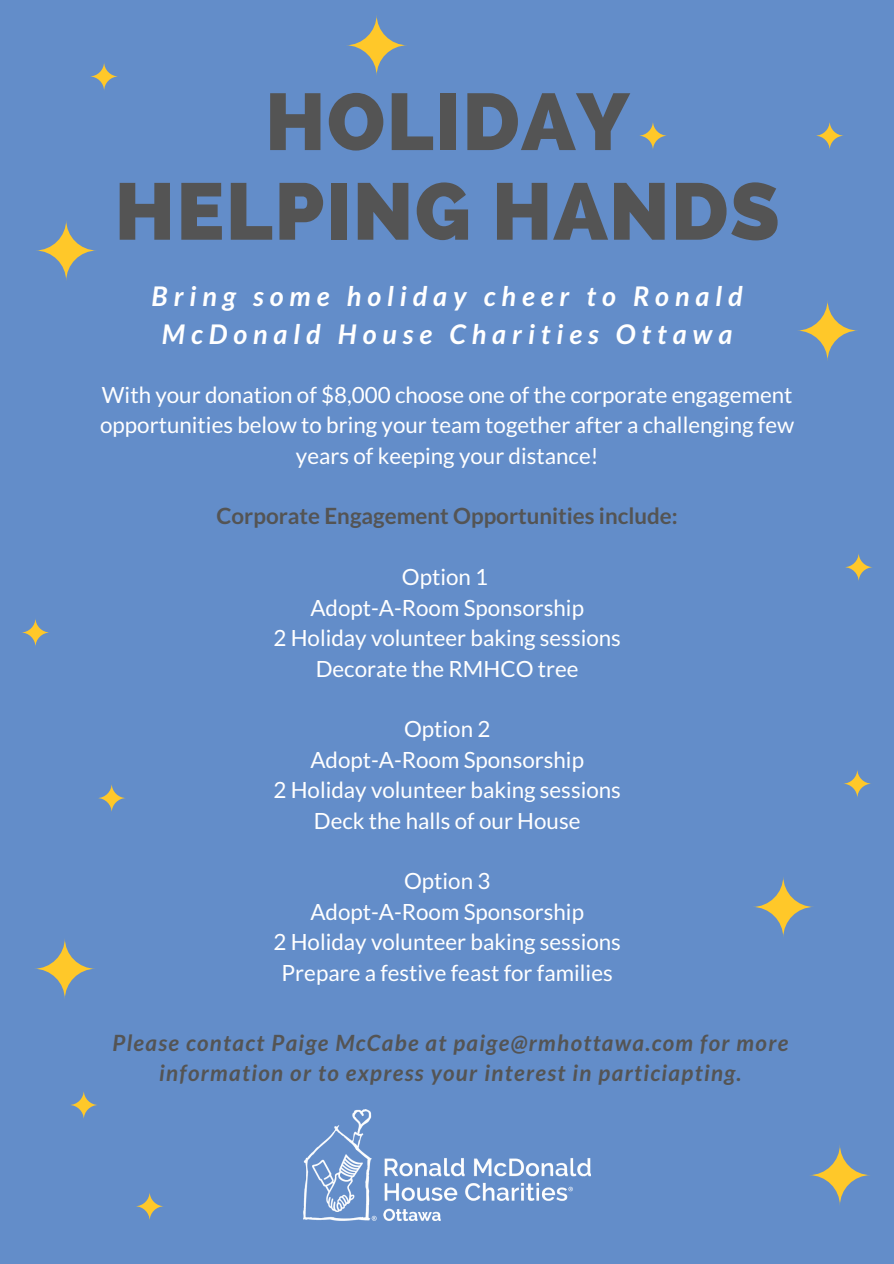
<style>
.page{position:relative;width:894px;height:1264px;background:#fff}
.page>*{position:absolute;margin:0;border:0;box-sizing:border-box;transform-origin:0 0}
.t1{font:800 80.1px/89.6px "Raleway";letter-spacing:.02em;color:#545454;text-align:center}
.t2{font:italic 700 27px/37.2px "Lato";letter-spacing:.22em;color:#fff;text-align:center}
.t3{font:22.35px/30.5px "Lato";color:#fff;text-align:center}
.t4{font:italic 700 22.35px/30.5px "Lato";letter-spacing:.06em;color:#545454;text-align:center}
.t5{font:700 22.35px "Lato";color:#545454}
</style>
<div class="page">
<div style="left:0;top:0;width:893px;height:1263px;background:#638dc9"></div>
<svg style="left:35px;top:219px;width:62px;height:62px"></svg>
<svg style="left:34px;top:937px;width:62px;height:62px"></svg>
<svg style="left:808px;top:1144px;width:62px;height:61px"></svg>
<svg style="left:752px;top:876px;width:62px;height:61px"></svg>
<svg style="left:796px;top:300px;width:62px;height:61px"></svg>
<svg style="left:345px;top:14px;width:62px;height:62px"></svg>
<svg style="left:89px;top:62px;width:30px;height:29px"></svg>
<svg style="left:638px;top:121px;width:29px;height:29px"></svg>
<svg style="left:814px;top:121px;width:30px;height:29px"></svg>
<svg style="left:843px;top:552px;width:30px;height:30px"></svg>
<svg style="left:842px;top:769px;width:29px;height:29px"></svg>
<svg style="left:135px;top:1191px;width:29px;height:29px"></svg>
<svg style="left:97px;top:783px;width:29px;height:29px"></svg>
<svg style="left:69px;top:1090px;width:29px;height:29px"></svg>
<svg style="left:21px;top:618px;width:29px;height:29px"></svg>
<img style="left:304px;top:1109px;width:286px;height:111px">
<p class="t1" style="left:115px;top:77px;width:666px">HOLIDAY<br>HELPING HANDS</p>
<p class="t2" style="left:151px;top:277px;width:592px">Bring some holiday cheer to Ronald<br>McDonald House Charities Ottawa</p>
<p class="t3" style="left:100px;top:379px;width:695px">With your donation of $8,000 choose one of the corporate engagement opportunities below to bring your team together after a challenging few years of keeping your distance!</p>
<p class="t5" style="left:216px;top:502px;width:462px">Corporate Engagement Opportunities include:</p>
<p class="t3" style="left:402px;top:561px;width:88px">Option 1</p>
<p class="t3" style="left:310px;top:592px;width:275px">Adopt-A-Room Sponsorship</p>
<p class="t3" style="left:273px;top:622px;width:349px">2 Holiday volunteer baking sessions</p>
<p class="t3" style="left:315px;top:652px;width:264px">Decorate the RMHCO tree</p>
<p class="t3" style="left:404px;top:713px;width:88px">Option 2</p>
<p class="t3" style="left:310px;top:744px;width:275px">Adopt-A-Room Sponsorship</p>
<p class="t3" style="left:273px;top:774px;width:349px">2 Holiday volunteer baking sessions</p>
<p class="t3" style="left:314px;top:804px;width:268px">Deck the halls of our House</p>
<p class="t3" style="left:404px;top:865px;width:88px">Option 3</p>
<p class="t3" style="left:310px;top:896px;width:275px">Adopt-A-Room Sponsorship</p>
<p class="t3" style="left:273px;top:926px;width:349px">2 Holiday volunteer baking sessions</p>
<p class="t3" style="left:281px;top:956px;width:332px">Prepare a festive feast for families</p>
<p class="t4" style="left:112px;top:1026px;width:677px">Please contact Paige McCabe at paige@rmhottawa.com for more information or to express your interest in particiapting.</p>
</div>
